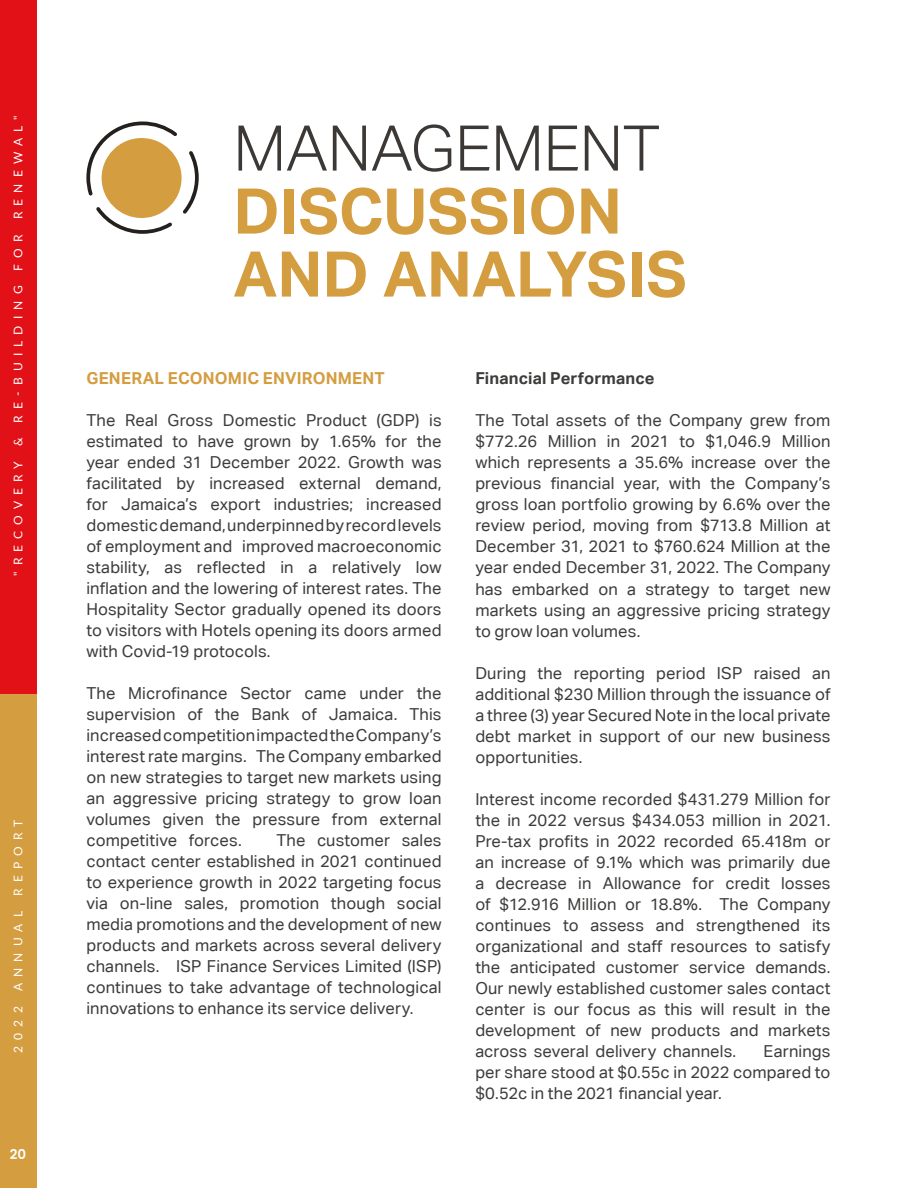
<style>
.page{position:relative;width:918px;height:1188px;background:#fff}
.page>*{position:absolute;margin:0;border:0;box-sizing:border-box;transform-origin:0 0}
.t1{font:700 63px/63px "Aktiv Grotesk";color:#d49d40}
.t2{font:300 63px "Aktiv Grotesk";letter-spacing:-.005em;color:#3c3835}
.t3{font:16.5px/21px "Aktiv Grotesk";letter-spacing:.005em;color:#3c3c3b;text-align:justify}
.t4{font:700 16.5px "Aktiv Grotesk";letter-spacing:.015em;color:#d49d40}
.t5{font:700 16.5px "Aktiv Grotesk";letter-spacing:.01em;color:#3c3c3b}
.t6{font:600 13.5px "Poppins";color:#fff}
.t7{font:12px "Lato";letter-spacing:.515em;color:#fff}
</style>
<div class="page">
<div style="left:0;top:693px;width:36px;height:495px;background:#d49d40"></div>
<div style="left:0;top:0;width:36px;height:693px;background:#e21017"></div>
<div style="left:102px;top:138px;width:80px;height:80px;background:#d49d40;border-radius:50%"></div>
<svg style="left:96px;top:207px;width:76px;height:27px"></svg>
<svg style="left:183px;top:151px;width:16px;height:63px"></svg>
<svg style="left:86px;top:122px;width:91px;height:73px"></svg>
<p class="t7" style="left:10px;top:219px;width:105px;rotate:-90deg">RENEWAL"</p>
<p class="t7" style="left:10px;top:271px;width:38px;rotate:-90deg">FOR</p>
<p class="t7" style="left:10px;top:423px;width:138px;rotate:-90deg">RE-BUILDING</p>
<p class="t7" style="left:10px;top:446px;width:10px;rotate:-90deg">&amp;</p>
<p class="t7" style="left:10px;top:576px;width:117px;rotate:-90deg">"RECOVERY</p>
<p class="t7" style="left:10px;top:896px;width:78px;rotate:-90deg">REPORT</p>
<p class="t7" style="left:10px;top:991px;width:82px;rotate:-90deg">ANNUAL</p>
<p class="t7" style="left:10px;top:1053px;width:48px;rotate:-90deg">2022</p>
<p class="t6" style="left:10px;top:1146px;width:18px">20</p>
<h1 class="t2" style="left:233px;top:112px;width:428px">MANAGEMENT</h1>
<h1 class="t1" style="left:233px;top:179px;width:455px">DISCUSSION<br>AND ANALYSIS</h1>
<p class="t4" style="left:86px;top:368px;width:300px">GENERAL ECONOMIC ENVIRONMENT</p>
<p class="t3" style="left:86px;top:410px;width:357px">The Real Gross Domestic Product (GDP) is estimated to have grown by 1.65% for the year ended 31 December 2022. Growth was facilitated by increased external demand, for Jamaica’s export industries; increased domestic demand, underpinned by record levels of employment and improved macroeconomic stability, as reflected in a relatively low inflation and the lowering of interest rates. The Hospitality Sector gradually opened its doors to visitors with Hotels opening its doors armed with Covid-19 protocols.</p>
<p class="t3" style="left:86px;top:683px;width:357px">The Microfinance Sector came under the supervision of the Bank of Jamaica. This increased competition impacted the Company’s interest rate margins. The Company embarked on new strategies to target new markets using an aggressive pricing strategy to grow loan volumes given the pressure from external competitive forces.</p>
<p class="t3" style="left:86px;top:830px;width:357px;text-indent:190px">The customer sales contact center established in 2021 continued to experience growth in 2022 targeting focus via on-line sales, promotion though social media promotions and the development of new products and markets across several delivery channels. ISP Finance Services Limited (ISP) continues to take advantage of technological innovations to enhance its service delivery.</p>
<p class="t5" style="left:475px;top:368px;width:181px">Financial Performance</p>
<p class="t3" style="left:475px;top:410px;width:357px">The Total assets of the Company grew from $772.26 Million in 2021 to $1,046.9 Million which represents a 35.6% increase over the previous financial year, with the Company’s gross loan portfolio growing by 6.6% over the review period, moving from $713.8 Million at December 31, 2021 to $760.624 Million at the year ended December 31, 2022. The Company has embarked on a strategy to target new markets using an aggressive pricing strategy to grow loan volumes.</p>
<p class="t3" style="left:475px;top:662px;width:357px">During the reporting period ISP raised an additional $230 Million through the issuance of a three (3) year Secured Note in the local private debt market in support of our new business opportunities.</p>
<p class="t3" style="left:475px;top:788px;width:357px">Interest income recorded $431.279 Million for the in 2022 versus $434.053 million in 2021.<br>Pre-tax profits in 2022 recorded 65.418m or an increase of 9.1% which was primarily due a decrease in Allowance for credit losses of $12.916 Million or 18.8%. The Company continues to assess and strengthened its organizational and staff resources to satisfy the anticipated customer service demands.<br>Our newly established customer sales contact center is our focus as this will result in the development of new products and markets across several delivery channels.</p>
<p class="t3" style="left:475px;top:1040px;width:357px;text-indent:288px">Earnings per share stood at $0.55c in 2022 compared to $0.52c in the 2021 financial year.</p>
</div>
